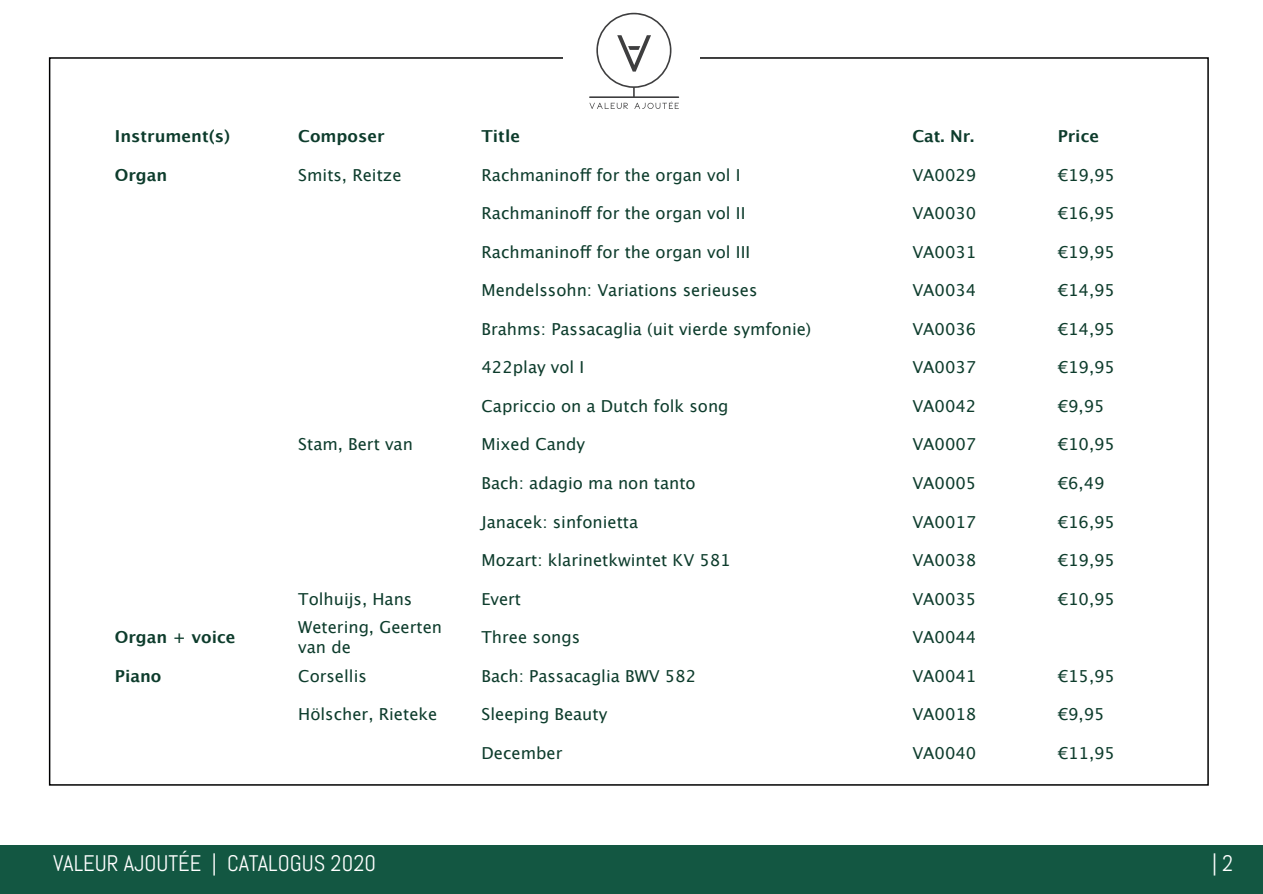
<style>
.page{position:relative;width:1263px;height:894px;background:#fff}
.page>*{position:absolute;margin:0;border:0;box-sizing:border-box;transform-origin:0 0}
.t1{font:22.5px "Abel";color:#fff}
.t2{font:16.5px/19.8px "Lucida Grande";color:#0d3c2c}
.t3{font:700 16.5px "Lucida Grande";color:#0d3c2c}
</style>
<div class="page">
<div style="left:0;top:844px;width:1263px;height:49px;background:#135742"></div>
<svg style="left:589px;top:13px;width:90px;height:96px"></svg>
<p class="t3" style="left:115px;top:129px;width:117px">Instrument(s)</p>
<p class="t3" style="left:298px;top:129px;width:88px">Composer</p>
<p class="t3" style="left:482px;top:129px;width:40px">Title</p>
<p class="t3" style="left:912px;top:129px;width:63px">Cat. Nr.</p>
<p class="t3" style="left:1058px;top:129px;width:43px">Price</p>
<p class="t3" style="left:115px;top:168px;width:54px">Organ</p>
<p class="t2" style="left:298px;top:166px;width:105px">Smits, Reitze</p>
<p class="t2" style="left:482px;top:166px;width:261px">Rachmaninoff for the organ vol I</p>
<p class="t2" style="left:912px;top:166px;width:65px">VA0029</p>
<p class="t2" style="left:1058px;top:166px;width:59px">€19,95</p>
<p class="t2" style="left:482px;top:204px;width:265px">Rachmaninoff for the organ vol II</p>
<p class="t2" style="left:912px;top:204px;width:65px">VA0030</p>
<p class="t2" style="left:1058px;top:204px;width:59px">€16,95</p>
<p class="t2" style="left:482px;top:243px;width:270px">Rachmaninoff for the organ vol III</p>
<p class="t2" style="left:912px;top:243px;width:65px">VA0031</p>
<p class="t2" style="left:1058px;top:243px;width:59px">€19,95</p>
<p class="t2" style="left:482px;top:281px;width:277px">Mendelssohn: Variations serieuses</p>
<p class="t2" style="left:912px;top:281px;width:65px">VA0034</p>
<p class="t2" style="left:1058px;top:281px;width:59px">€14,95</p>
<p class="t2" style="left:482px;top:320px;width:331px">Brahms: Passacaglia (uit vierde symfonie)</p>
<p class="t2" style="left:912px;top:320px;width:65px">VA0036</p>
<p class="t2" style="left:1058px;top:320px;width:59px">€14,95</p>
<p class="t2" style="left:482px;top:358px;width:104px">422play vol I</p>
<p class="t2" style="left:912px;top:358px;width:65px">VA0037</p>
<p class="t2" style="left:1058px;top:358px;width:59px">€19,95</p>
<p class="t2" style="left:482px;top:397px;width:248px">Capriccio on a Dutch folk song</p>
<p class="t2" style="left:912px;top:397px;width:65px">VA0042</p>
<p class="t2" style="left:1058px;top:397px;width:48px">€9,95</p>
<p class="t2" style="left:298px;top:435px;width:116px">Stam, Bert van</p>
<p class="t2" style="left:482px;top:435px;width:105px">Mixed Candy</p>
<p class="t2" style="left:912px;top:435px;width:65px">VA0007</p>
<p class="t2" style="left:1058px;top:435px;width:59px">€10,95</p>
<p class="t2" style="left:482px;top:474px;width:216px">Bach: adagio ma non tanto</p>
<p class="t2" style="left:912px;top:474px;width:65px">VA0005</p>
<p class="t2" style="left:1058px;top:474px;width:48px">€6,49</p>
<p class="t2" style="left:482px;top:512px;width:158px">Janacek: sinfonietta</p>
<p class="t2" style="left:912px;top:512px;width:65px">VA0017</p>
<p class="t2" style="left:1058px;top:512px;width:59px">€16,95</p>
<p class="t2" style="left:482px;top:551px;width:251px">Mozart: klarinetkwintet KV 581</p>
<p class="t2" style="left:912px;top:551px;width:65px">VA0038</p>
<p class="t2" style="left:1058px;top:551px;width:59px">€19,95</p>
<p class="t2" style="left:298px;top:590px;width:116px">Tolhuĳs, Hans</p>
<p class="t2" style="left:482px;top:590px;width:41px">Evert</p>
<p class="t2" style="left:912px;top:590px;width:65px">VA0035</p>
<p class="t2" style="left:1058px;top:590px;width:59px">€10,95</p>
<p class="t3" style="left:115px;top:630px;width:122px">Organ + voice</p>
<p class="t2" style="left:298px;top:618px;width:145px">Wetering, Geerten van de</p>
<p class="t2" style="left:482px;top:628px;width:100px">Three songs</p>
<p class="t2" style="left:912px;top:628px;width:65px">VA0044</p>
<p class="t3" style="left:115px;top:668px;width:48px">Piano</p>
<p class="t2" style="left:298px;top:667px;width:70px">Corsellis</p>
<p class="t2" style="left:482px;top:667px;width:216px">Bach: Passacaglia BWV 582</p>
<p class="t2" style="left:912px;top:667px;width:65px">VA0041</p>
<p class="t2" style="left:1058px;top:667px;width:59px">€15,95</p>
<p class="t2" style="left:298px;top:705px;width:141px">Hölscher, Rieteke</p>
<p class="t2" style="left:482px;top:705px;width:127px">Sleeping Beauty</p>
<p class="t2" style="left:912px;top:705px;width:65px">VA0018</p>
<p class="t2" style="left:1058px;top:705px;width:48px">€9,95</p>
<p class="t2" style="left:482px;top:744px;width:82px">December</p>
<p class="t2" style="left:912px;top:744px;width:65px">VA0040</p>
<p class="t2" style="left:1058px;top:744px;width:59px">€11,95</p>
<h1 class="t1" style="left:53px;top:848px;width:324px">VALEUR AJOUTÉE | CATALOGUS 2020</h1>
<h1 class="t1" style="left:1212px;top:848px;width:23px">|2</h1>
</div>
